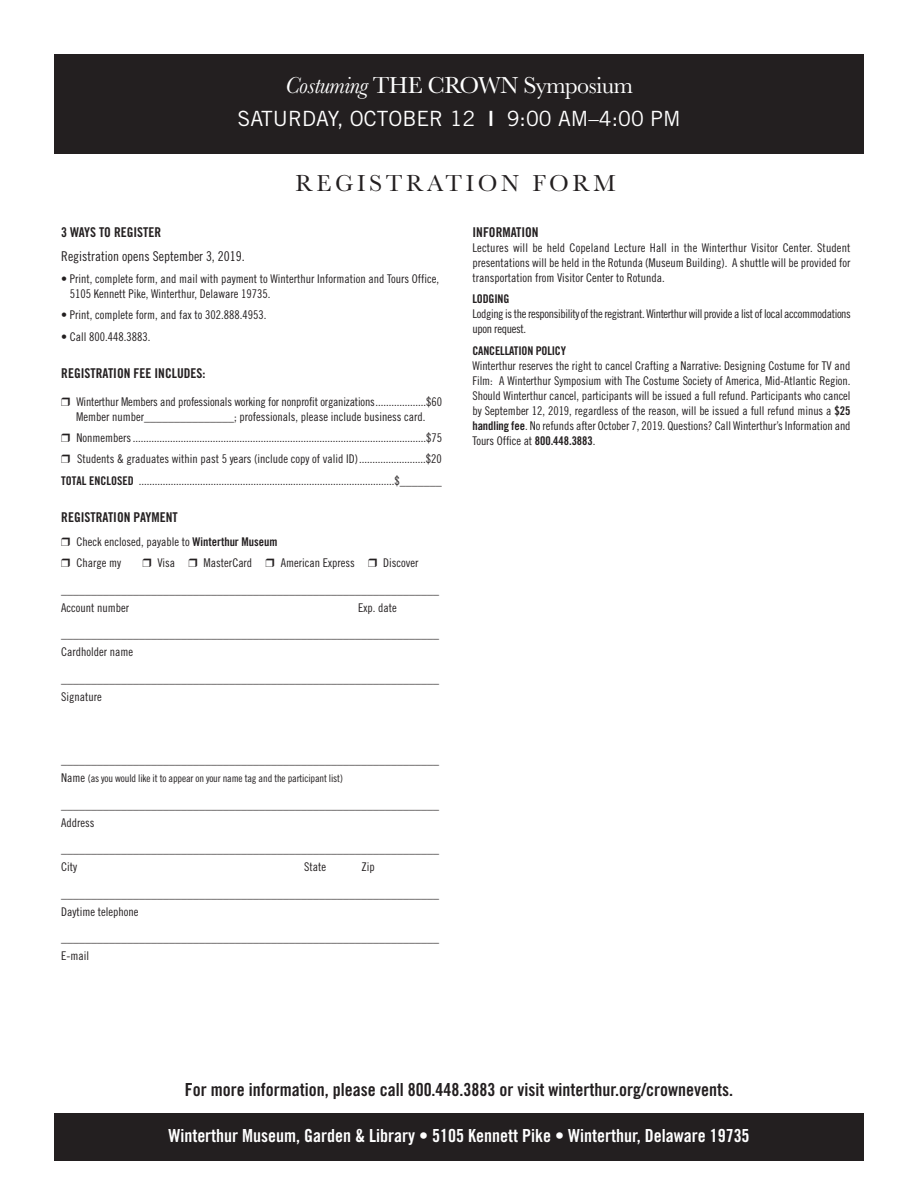
<style>
.page{position:relative;width:918px;height:1188px;background:#fff}
.page>*{position:absolute;margin:0;border:0;box-sizing:border-box;transform-origin:0 0}
.t1{font:24px "Baskerville";letter-spacing:-.02em;color:#fff}
.t2{font:24px "Baskerville";letter-spacing:.15em;color:#231f20}
.t3{font:21px "Trade Gothic";color:#fff}
.t4{font:18px "Trade Gothic Bold Cond Twenty";color:#231f20}
.t5{font:18px "Trade Gothic Bold Cond Twenty";color:#fff}
.t6{font:13.5px "Trade Gothic Bold Cond Twenty";color:#231f20}
.t7{font:13.5px "Trade Gothic Cond Eighteen";color:#231f20}
.t8{font:12px/15px "Trade Gothic Cond Eighteen";color:#231f20}
.t9{font:12px/15px "Trade Gothic Cond Eighteen";letter-spacing:-.03em;color:#231f20}
.t10{font:12px "Trade Gothic Bold Cond Twenty";letter-spacing:-.015em;color:#231f20}
.t11{font:10.5px "Trade Gothic Cond Eighteen";letter-spacing:-.015em;color:#231f20}
.s1{font-style:italic}
.s2{font-family:"Trade Gothic Bold Cond Twenty"}
.s3{font-size:12px}
</style>
<div class="page">
<div style="left:54px;top:1113px;width:810px;height:48px;background:#231f20"></div>
<div style="left:54px;top:54px;width:810px;height:100px;background:#231f20"></div>
<h1 class="t1" style="left:285px;top:78px;width:350px"><span class="s1">Costuming</span> THE CROWN Symposium</h1>
<h2 class="t3" style="left:238px;top:111px;width:445px">SATURDAY, OCTOBER 12 <span class="s2">I</span> 9:00 AM–4:00 PM</h2>
<h1 class="t2" style="left:295px;top:175px;width:322px">REGISTRATION FORM</h1>
<p class="t6" style="left:472px;top:227px;width:68px">INFORMATION</p>
<p class="t8" style="left:472px;top:241px;width:380px;text-align:justify">Lectures will be held Copeland Lecture Hall in the Winterthur Visitor Center. Student presentations will be held in the Rotunda (Museum Building). A shuttle will be provided for transportation from Visitor Center to Rotunda.</p>
<p class="t10" style="left:472px;top:295px;width:38px">LODGING</p>
<p class="t9" style="left:472px;top:308px;width:380px">Lodging is the responsibility of the registrant. Winterthur will provide a list of local accommodations upon request.</p>
<p class="t10" style="left:472px;top:346px;width:95px">CANCELLATION POLICY</p>
<p class="t8" style="left:472px;top:359px;width:380px;text-align:justify">Winterthur reserves the right to cancel Crafting a Narrative: Designing Costume for TV and Film: A Winterthur Symposium with The Costume Society of America, Mid-Atlantic Region.<br>Should Winterthur cancel, participants will be issued a full refund. Participants who cancel by September 12, 2019, regardless of the reason, will be issued a full refund minus a <span class="s2">$25 handling fee</span>. No refunds after October 7, 2019. Questions? Call Winterthur’s Information and Tours Office at <span class="s2">800.448.3883</span>.</p>
<p class="t6" style="left:61px;top:227px;width:101px">3 WAYS TO REGISTER</p>
<p class="t7" style="left:61px;top:251px;width:185px">Registration opens September 3, 2019.</p>
<p class="t8" style="left:70px;top:272px;width:371px;text-indent:-9px">• Print, complete form, and mail with payment to Winterthur Information and Tours Office,<br>5105 Kennett Pike, Winterthur, Delaware 19735.</p>
<p class="t8" style="left:61px;top:308px;width:207px">• Print, complete form, and fax to 302.888.4953.</p>
<p class="t8" style="left:61px;top:330px;width:91px">• Call 800.448.3883.</p>
<p class="t6" style="left:61px;top:368px;width:146px">REGISTRATION FEE INCLUDES:</p>
<p class="t8" style="left:76px;top:395px;width:367px">Winterthur Members and professionals working for nonprofit organizations...................$60<br>Member number_______________; professionals, please include business card.</p>
<p class="t8" style="left:61px;top:428px;width:382px;line-height:21.5px;text-align:right">Nonmembers ..............................................................................................................$75<br>Students &amp; graduates within past 5 years (include copy of valid ID).........................$20<br><span class="s2">TOTAL ENCLOSED</span> ................................................................................................$_______</p>
<p class="t6" style="left:61px;top:512px;width:118px">REGISTRATION PAYMENT</p>
<p class="t8" style="left:76px;top:532px;width:203px;line-height:21.5px">Check enclosed, payable to <span class="s2">Winterthur Museum<br></span>Charge my</p>
<p class="t8" style="left:157px;top:557px;width:19px">Visa</p>
<p class="t8" style="left:204px;top:557px;width:50px">MasterCard</p>
<p class="t8" style="left:281px;top:557px;width:75px">American Express</p>
<p class="t8" style="left:383px;top:557px;width:37px">Discover</p>
<p class="t8" style="left:61px;top:582px;width:380px;line-height:18px">_______________________________________________________________<br>Account number</p>
<p class="t8" style="left:358px;top:601px;width:40px">Exp. date</p>
<p class="t8" style="left:61px;top:626px;width:380px;line-height:18px">_______________________________________________________________<br>Cardholder name</p>
<p class="t8" style="left:61px;top:670px;width:380px;line-height:18px">_______________________________________________________________<br>Signature</p>
<p class="t8" style="left:61px;top:754px;width:380px">_______________________________________________________________</p>
<p class="t11" style="left:61px;top:775px;width:283px"><span class="s3">Name</span> (as you would like it to appear on your name tag and the participant list)</p>
<p class="t8" style="left:61px;top:797px;width:379px;line-height:18px">_______________________________________________________________<br>Address</p>
<p class="t8" style="left:61px;top:841px;width:379px;line-height:18px">_______________________________________________________________<br>City</p>
<p class="t8" style="left:304px;top:860px;width:23px">State</p>
<p class="t8" style="left:361px;top:860px;width:15px">Zip</p>
<p class="t8" style="left:61px;top:885px;width:379px;line-height:18px">_______________________________________________________________<br>Daytime telephone</p>
<p class="t8" style="left:61px;top:930px;width:379px;line-height:18px">_______________________________________________________________<br>E-mail</p>
<h3 class="t4" style="left:185px;top:1083px;width:550px">For more information, please call 800.448.3883 or visit winterthur.org/crownevents.</h3>
<h3 class="t5" style="left:168px;top:1129px;width:583px">Winterthur Museum, Garden &amp; Library • 5105 Kennett Pike • Winterthur, Delaware 19735</h3>
</div>
